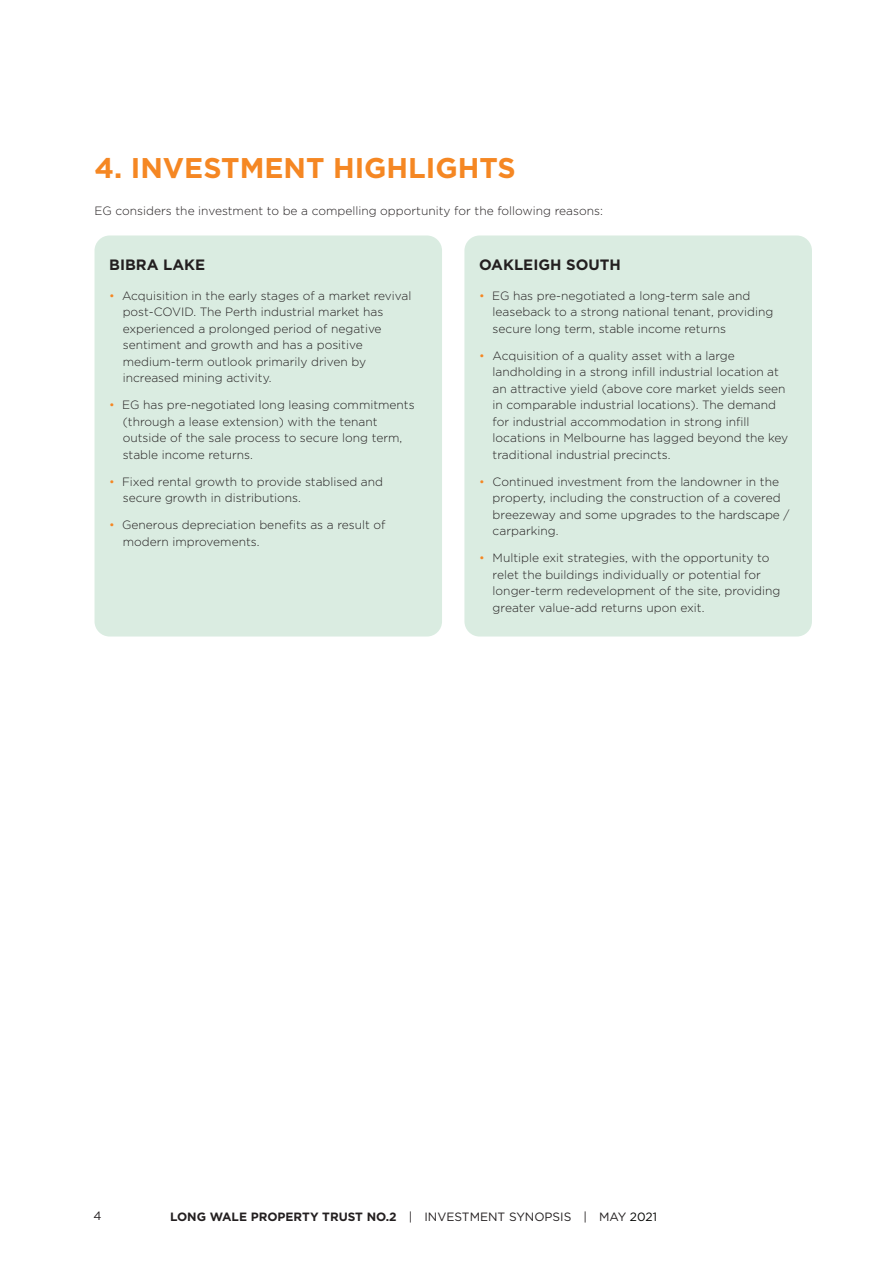
<style>
.page{position:relative;width:893px;height:1263px;background:#fff}
.page>*{position:absolute;margin:0;border:0;box-sizing:border-box;transform-origin:0 0}
.t1{font:700 28.5px "Gotham";color:#f58723}
.t2{font:700 15px "Gotham";color:#231f20}
.t3{font:300 12px/16.5px "Gotham";color:#231f20}
.t4{font:700 12px "Gotham";color:#231f20}
.t5{font:12px "Gotham";color:#231f20}
.s1{color:#f58723}
.s2{font-weight:400}
.s3{font-weight:400;color:#040503}
</style>
<div class="page">
<div style="left:95px;top:235px;width:347px;height:401px;background:#daece1;border-radius:15px"></div>
<div style="left:464px;top:235px;width:348px;height:401px;background:#daece1;border-radius:15px"></div>
<p class="t1" style="left:94px;top:149px;width:423px">4. INVESTMENT HIGHLIGHTS</p>
<p class="t3" style="left:94px;top:202px;width:510px">EG considers the investment to be a compelling opportunity for the following reasons:</p>
<p class="t2" style="left:109px;top:255px;width:98px">BIBRA LAKE</p>
<p class="t2" style="left:479px;top:255px;width:143px">OAKLEIGH SOUTH</p>
<p class="t3" style="left:123px;top:287px;width:290px;text-indent:-14px"><span class="s1">•</span> Acquisition in the early stages of a market revival post-COVID. The Perth industrial market has</p>
<p class="t3" style="left:123px;top:320px;width:260px">experienced a prolonged period of negative</p>
<p class="t3" style="left:123px;top:336px;width:241px">sentiment and growth and has a positive</p>
<p class="t3" style="left:123px;top:353px;width:245px">medium-term outlook primarily driven by</p>
<p class="t3" style="left:123px;top:369px;width:150px">increased mining activity.</p>
<p class="t3" style="left:123px;top:396px;width:294px;text-indent:-14px"><span class="s1">•</span> EG has pre-negotiated long leasing commitments (through a lease extension) with the tenant</p>
<p class="t3" style="left:123px;top:429px;width:281px">outside of the sale process to secure long term,</p>
<p class="t3" style="left:123px;top:446px;width:132px">stable income returns.</p>
<p class="t3" style="left:109px;top:473px;width:275px"><span class="s1">•</span> Fixed rental growth to provide stablised and</p>
<p class="t3" style="left:123px;top:489px;width:180px">secure growth in distributions.</p>
<p class="t3" style="left:109px;top:516px;width:278px"><span class="s1">•</span> Generous depreciation benefits as a result of</p>
<p class="t3" style="left:123px;top:533px;width:138px">modern improvements.</p>
<p class="t3" style="left:479px;top:287px;width:273px"><span class="s1">•</span> EG has pre-negotiated a long-term sale and</p>
<p class="t3" style="left:493px;top:303px;width:282px">leaseback to a strong national tenant, providing secure long term, stable income returns</p>
<p class="t3" style="left:479px;top:347px;width:257px"><span class="s1">•</span> Acquisition of a quality asset with a large</p>
<p class="t3" style="left:493px;top:363px;width:294px">landholding in a strong infill industrial location at an attractive yield (above core market yields seen in comparable industrial locations). The demand for industrial accommodation in strong infill</p>
<p class="t3" style="left:493px;top:429px;width:297px">locations in Melbourne has lagged beyond the key traditional industrial precincts.</p>
<p class="t3" style="left:493px;top:473px;width:298px;text-indent:-14px"><span class="s1">•</span> Continued investment from the landowner in the property, including the construction of a covered breezeway and some upgrades to the hardscape / carparking.</p>
<p class="t3" style="left:493px;top:549px;width:289px;text-indent:-14px"><span class="s1">•</span> Multiple exit strategies, with the opportunity to relet the buildings individually or potential for longer-term redevelopment of the site, providing greater value-add returns upon exit.</p>
<p class="t5" style="left:94px;top:1208px;width:10px">4</p>
<p class="t4" style="left:170px;top:1208px;width:488px">LONG WALE PROPERTY TRUST NO.2 <span class="s2">| INVESTMENT SYNOPSIS | MAY</span> <span class="s3">2021</span></p>
</div>
